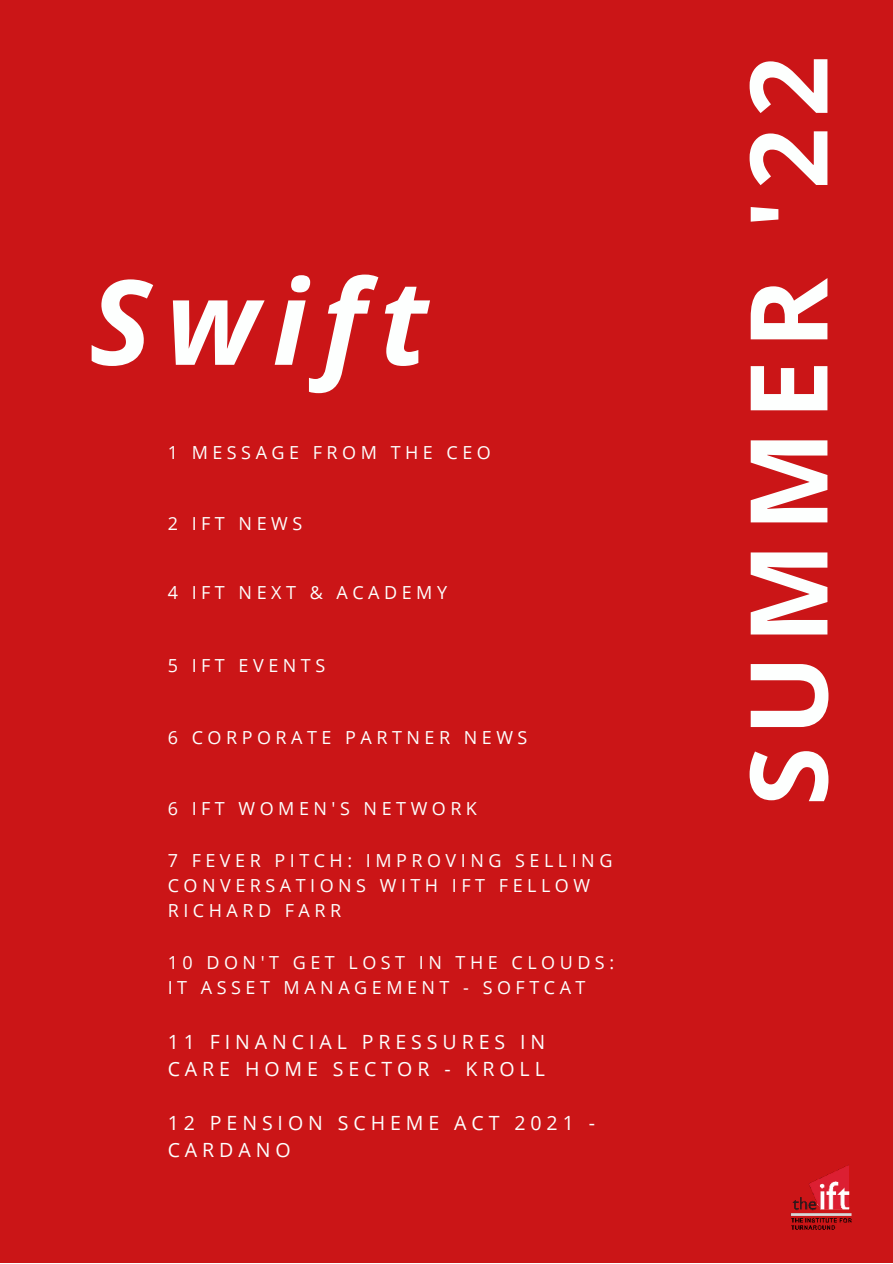
<style>
.page{position:relative;width:893px;height:1264px;background:#fff}
.page>*{position:absolute;margin:0;border:0;box-sizing:border-box;transform-origin:0 0}
.t1{font:italic 700 117.9px "Open Sans";letter-spacing:.12em;color:#fdfffe}
.t2{font:700 107.4px "Open Sans";letter-spacing:.1em;color:#fdfffe}
.t3{font:19.5px/27px "Open Sans";letter-spacing:.25em;color:#fdfffe}
.t4{font:18px/24.8px "Open Sans";letter-spacing:.25em;color:#fdfffe}
</style>
<div class="page">
<div style="left:0;top:0;width:892px;height:1262px;background:#cb1517"></div>
<img style="left:790px;top:1165px;width:62px;height:65px">
<h1 class="t1" style="left:89px;top:239px;width:340px">Swift</h1>
<p class="t4" style="left:168px;top:439px;width:325px">1 MESSAGE FROM THE CEO</p>
<p class="t4" style="left:168px;top:510px;width:136px">2 IFT NEWS</p>
<p class="t4" style="left:168px;top:580px;width:281px">4 IFT NEXT &amp; ACADEMY</p>
<p class="t4" style="left:168px;top:653px;width:159px">5 IFT EVENTS</p>
<p class="t4" style="left:168px;top:724px;width:361px">6 CORPORATE PARTNER NEWS</p>
<p class="t4" style="left:168px;top:795px;width:311px">6 IFT WOMEN'S NETWORK</p>
<p class="t4" style="left:168px;top:847px;width:446px">7 FEVER PITCH: IMPROVING SELLING<br>CONVERSATIONS WITH IFT FELLOW<br>RICHARD FARR</p>
<p class="t4" style="left:168px;top:950px;width:448px">10 DON'T GET LOST IN THE CLOUDS:<br>IT ASSET MANAGEMENT - SOFTCAT</p>
<p class="t3" style="left:168px;top:1027px;width:379px">11 FINANCIAL PRESSURES IN<br>CARE HOME SECTOR - KROLL</p>
<p class="t3" style="left:168px;top:1109px;width:429px">12 PENSION SCHEME ACT 2021 -<br>CARDANO</p>
<h2 class="t2" style="left:712px;top:806px;width:751px;rotate:-90deg">SUMMER '22</h2>
</div>
